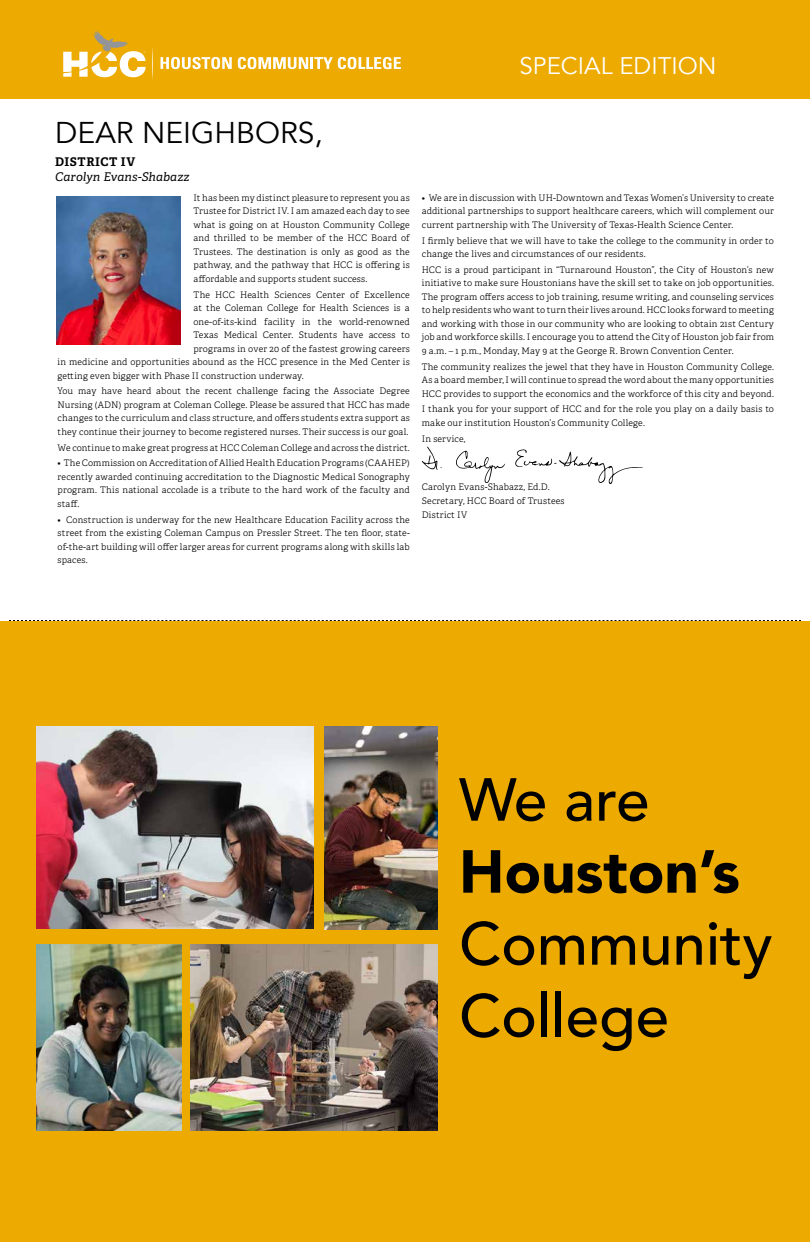
<style>
.page{position:relative;width:810px;height:1242px;background:#fff}
.page>*{position:absolute;margin:0;border:0;box-sizing:border-box;transform-origin:0 0}
.t1{font:500 60px/72px "Avenir";color:#000}
.t2{font:900 60px "Avenir";color:#000}
.t3{font:30px "Avenir";color:#000}
.t4{font:24px "Avenir";color:#fff}
.t5{font:italic 12px "Adelle";letter-spacing:.015em;color:#000}
.t6{font:700 12px "Adelle";letter-spacing:.045em;color:#000}
.t7{font:300 9px/13.5px "Adelle";letter-spacing:.02em;color:#000;text-align:justify}
</style>
<div class="page">
<div style="left:0;top:0;width:810px;height:99px;background:#edaa00"></div>
<svg style="left:63px;top:31px;width:83px;height:46px"></svg>
<svg style="left:152px;top:48px;width:1px;height:31px"></svg>
<svg style="left:161px;top:57px;width:71px;height:12px"></svg>
<svg style="left:238px;top:57px;width:163px;height:12px"></svg>
<svg style="left:9px;top:620px;width:792px;height:1px"></svg>
<div style="left:0;top:621px;width:810px;height:621px;background:#edaa00"></div>
<img style="left:325px;top:726px;width:112px;height:203px">
<img style="left:36px;top:944px;width:145px;height:186px">
<img style="left:190px;top:944px;width:247px;height:186px">
<img style="left:36px;top:726px;width:278px;height:202px">
<img style="left:56px;top:196px;width:124px;height:149px">
<svg style="left:456px;top:451px;width:49px;height:32px"></svg>
<svg style="left:515px;top:449px;width:128px;height:35px"></svg>
<svg style="left:422px;top:447px;width:20px;height:23px"></svg>
<h3 class="t4" style="left:520px;top:51px;width:198px">SPECIAL EDITION</h3>
<h2 class="t3" style="left:55px;top:115px;width:269px">DEAR NEIGHBORS,</h2>
<h3 class="t6" style="left:55px;top:155px;width:82px">DISTRICT IV</h3>
<h3 class="t5" style="left:55px;top:169px;width:136px">Carolyn Evans-Shabazz</h3>
<p class="t7" style="left:194px;top:191px;width:218px">It has been my distinct pleasure to represent you as Trustee for District IV. I am amazed each day to see what is going on at Houston Community College and thrilled to be member of the HCC Board of Trustees. The destination is only as good as the pathway, and the pathway that HCC is offering is affordable and supports student success.</p>
<p class="t7" style="left:194px;top:288px;width:218px">The HCC Health Sciences Center of Excellence</p>
<p class="t7" style="left:194px;top:301px;width:218px">at the Coleman College for Health Sciences is a</p>
<p class="t7" style="left:194px;top:315px;width:218px">one-of-its-kind facility in the world-renowned</p>
<p class="t7" style="left:194px;top:328px;width:218px">Texas Medical Center. Students have access to</p>
<p class="t7" style="left:194px;top:342px;width:218px">programs in over 20 of the fastest growing careers</p>
<p class="t7" style="left:58px;top:355px;width:354px">in medicine and opportunities abound as the HCC presence in the Med Center is</p>
<p class="t7" style="left:58px;top:369px;width:248px">getting even bigger with Phase II construction underway.</p>
<p class="t7" style="left:58px;top:385px;width:354px">You may have heard about the recent challenge facing the Associate Degree Nursing (ADN) program at Coleman College. Please be assured that HCC has made changes to the curriculum and class structure, and offers students extra support as they continue their journey to become registered nurses. Their success is our goal.</p>
<p class="t7" style="left:58px;top:441px;width:354px">We continue to make great progress at HCC Coleman College and across the district.</p>
<p class="t7" style="left:58px;top:457px;width:354px">• The Commission on Accreditation of Allied Health Education Programs (CAAHEP) recently awarded continuing accreditation to the Diagnostic Medical Sonography program. This national accolade is a tribute to the hard work of the faculty and staff.</p>
<p class="t7" style="left:58px;top:513px;width:354px">• Construction is underway for the new Healthcare Education Facility across the street from the existing Coleman Campus on Pressler Street. The ten floor, state&shy;of-the-art building will offer larger areas for current programs along with skills lab spaces.</p>
<p class="t7" style="left:422px;top:191px;width:354px">• We are in discussion with UH-Downtown and Texas Women’s University to create additional partnerships to support healthcare careers, which will complement our current partnership with The University of Texas-Health Science Center.</p>
<p class="t7" style="left:422px;top:234px;width:354px">I firmly believe that we will have to take the college to the community in order to change the lives and circumstances of our residents.</p>
<p class="t7" style="left:422px;top:263px;width:354px">HCC is a proud participant in “Turnaround Houston”, the City of Houston’s new initiative to make sure Houstonians have the skill set to take on job opportunities.<br>The program offers access to job training, resume writing, and counseling services to help residents who want to turn their lives around. HCC looks forward to meeting and working with those in our community who are looking to obtain 21st Century job and workforce skills. I encourage you to attend the City of Houston job fair from 9 a.m. – 1 p.m., Monday, May 9 at the George R. Brown Convention Center.</p>
<p class="t7" style="left:422px;top:360px;width:354px">The community realizes the jewel that they have in Houston Community College.<br>As a board member, I will continue to spread the word about the many opportunities HCC provides to support the economics and the workforce of this city and beyond.</p>
<p class="t7" style="left:422px;top:403px;width:354px">I thank you for your support of HCC and for the role you play on a daily basis to make our institution Houston’s Community College.</p>
<p class="t7" style="left:422px;top:432px;width:45px">In service,</p>
<p class="t7" style="left:422px;top:480px;width:144px;line-height:14px;text-align:left">Carolyn Evans-Shabazz, Ed.D.<br>Secretary, HCC Board of Trustees<br>District IV</p>
<h1 class="t1" style="left:459px;top:761px;width:192px">We are</h1>
<h1 class="t2" style="left:459px;top:820px;width:282px">Houston’s</h1>
<h1 class="t1" style="left:459px;top:905px;width:315px">Community<br>College</h1>
</div>
